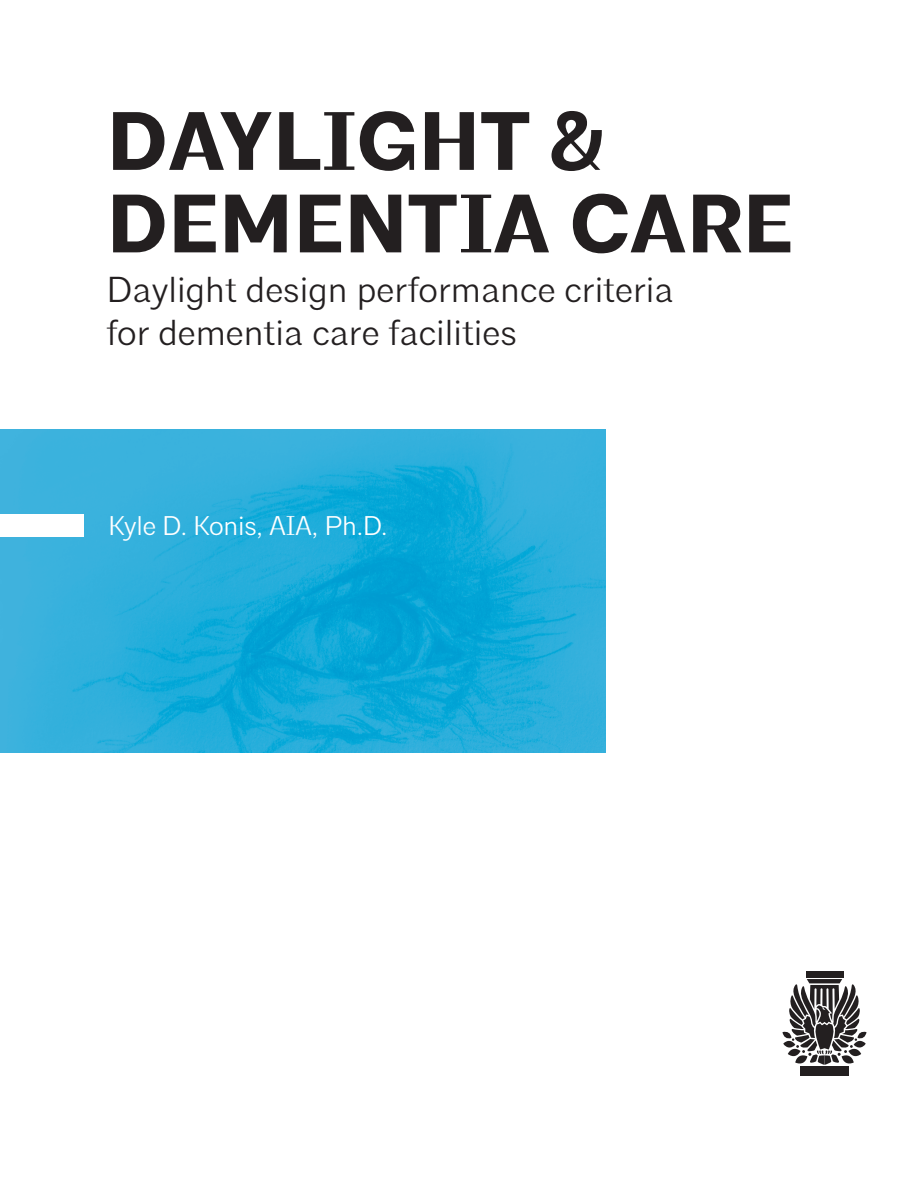
<style>
.page{position:relative;width:918px;height:1188px;background:#fff}
.page>*{position:absolute;margin:0;border:0;box-sizing:border-box;transform-origin:0 0}
.t1{font:700 82.5px/82.5px "Architype";color:#231f20}
.t2{font:300 36px/43.5px "Architype";color:#231f20}
.t3{font:300 27px "Architype";letter-spacing:-.01em;color:#fff}
</style>
<div class="page">
<div style="left:800px;top:1066px;width:49px;height:10px;background:#231f20"></div>
<div style="left:806px;top:971px;width:37px;height:6px;background:#231f20"></div>
<svg style="left:783px;top:979px;width:84px;height:86px"></svg>
<img style="left:0;top:430px;width:605px;height:322px">
<div style="left:0;top:514px;width:84px;height:23px;background:#fff"></div>
<h1 class="t1" style="left:106px;top:103px;width:688px">DAYLIGHT &amp;<br>DEMENTIA CARE</h1>
<p class="t2" style="left:106px;top:268px;width:569px">Daylight design performance criteria for dementia care facilities</p>
<p class="t3" style="left:108px;top:509px;width:281px">Kyle D. Konis, AIA, Ph.D.</p>
</div>
